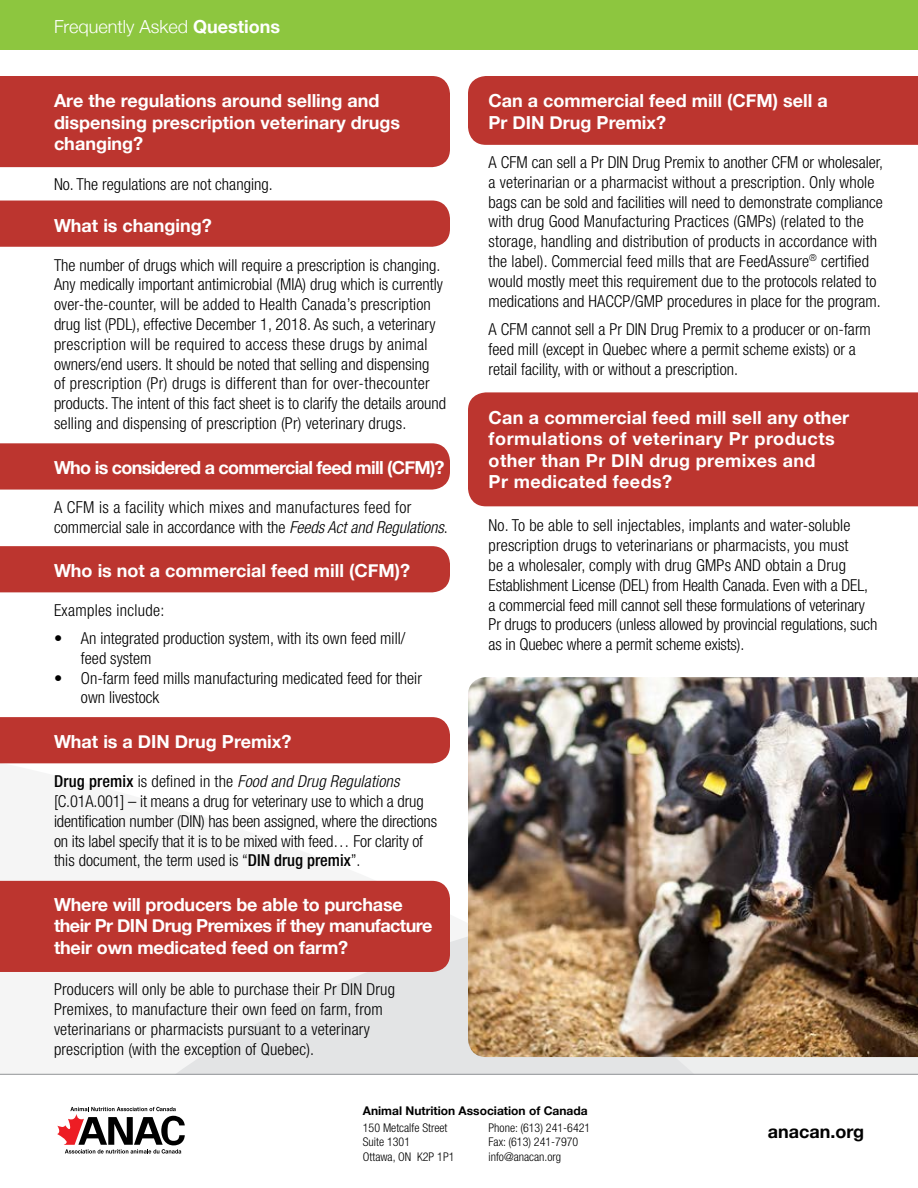
<style>
.page{position:relative;width:918px;height:1188px;background:#fff}
.page>*{position:absolute;margin:0;border:0;box-sizing:border-box;transform-origin:0 0}
.t1{font:700 18px/21.6px "Helvetica Neue";color:#fff}
.t2{font:700 18px/21.6px "Helvetica Neue";letter-spacing:.02em;color:#fff}
.t3{font:700 18px "Helvetica Neue";letter-spacing:-.04em;color:#fff}
.t4{font:300 18px "Helvetica Neue";color:#fff}
.t5{font:700 18px "Helvetica Neue";color:#000}
.t6{font:300 condensed 16.5px/19.8px "Helvetica Neue";color:#000}
.t7{font:300 condensed 16.5px/19.8px "Helvetica Neue";letter-spacing:.02em;color:#000}
.t8{font:300 condensed 12px/14.4px "Helvetica Neue";color:#000}
.t9{font:700 12px "Helvetica Neue";color:#000}
.s1{font-weight:700}
.s2{font-style:italic}
.s3{font-weight:500}
</style>
<div class="page">
<svg style="left:55px;top:880px;width:863px;height:194px"></svg>
<div style="left:0;top:0;width:918px;height:50px;background:#8dc63f"></div>
<div style="left:0;top:76px;width:450px;height:91px;background:#bc352f"></div>
<div style="left:468px;top:76px;width:450px;height:69px;background:#bc352f"></div>
<div style="left:468px;top:392px;width:450px;height:114px;background:#bc352f"></div>
<div style="left:0;top:443px;width:450px;height:47px;background:#bc352f"></div>
<div style="left:0;top:546px;width:450px;height:46px;background:#bc352f"></div>
<svg style="left:57px;top:1107px;width:128px;height:47px"></svg>
<hr style="left:0;top:1074px;width:918px;height:1px;background:#939598">
<div style="left:0;top:717px;width:450px;height:46px;background:#bc352f"></div>
<div style="left:0;top:201px;width:450px;height:46px;background:#bc352f"></div>
<div style="left:0;top:881px;width:450px;height:91px;background:#bc352f"></div>
<img style="left:468px;top:677px;width:450px;height:380px">
<p class="t4" style="left:54px;top:12px;width:228px">Frequently Asked <span class="s1">Questions</span></p>
<p class="t1" style="left:54px;top:90px;width:348px">Are the regulations around selling and dispensing prescription veterinary drugs changing?</p>
<p class="t6" style="left:54px;top:174px;width:220px">No. The regulations are not changing.</p>
<p class="t1" style="left:54px;top:215px;width:159px">What is changing?</p>
<p class="t6" style="left:54px;top:255px;width:394px">The number of drugs which will require a prescription is changing.<br>Any medically important antimicrobial (MIA) drug which is currently over-the-counter, will be added to Health Canada’s prescription drug list (PDL), effective December 1, 2018. As such, a veterinary prescription will be required to access these drugs by animal owners/end users. It should be noted that selling and dispensing<br>of prescription (Pr) drugs is different than for over-thecounter products. The intent of this fact sheet is to clarify the details around selling and dispensing of prescription (Pr) veterinary drugs.</p>
<p class="t3" style="left:54px;top:453px;width:392px">Who is considered a commercial feed mill (CFM)?</p>
<p class="t7" style="left:54px;top:497px;width:395px">A CFM is a facility which mixes and manufactures feed for commercial sale in accordance with the <span class="s2">Feeds Act and Regulations</span>.</p>
<p class="t1" style="left:54px;top:560px;width:358px">Who is not a commercial feed mill (CFM)?</p>
<p class="t7" style="left:54px;top:600px;width:112px">Examples include:</p>
<p class="t6" style="left:81px;top:628px;width:326px;text-indent:-27px">• An integrated production system, with its own feed mill/ feed system</p>
<p class="t6" style="left:81px;top:668px;width:342px;text-indent:-27px">• On-farm feed mills manufacturing medicated feed for their own livestock</p>
<p class="t1" style="left:54px;top:732px;width:239px">What is a DIN Drug Premix?</p>
<p class="t6" style="left:54px;top:771px;width:385px"><span class="s3">Drug premix</span> is defined in the <span class="s2">Food and Drug Regulations </span>[C.01A.001] – it means a drug for veterinary use to which a drug identification number (DIN) has been assigned, where the directions on its label specify that it is to be mixed with feed… For clarity of this document, the term used is “<span class="s3">DIN drug premix</span>”.</p>
<p class="t1" style="left:54px;top:894px;width:380px">Where will producers be able to purchase their Pr DIN Drug Premixes if they manufacture their own medicated feed on farm?</p>
<p class="t6" style="left:54px;top:979px;width:343px">Producers will only be able to purchase their Pr DIN Drug Premixes, to manufacture their own feed on farm, from veterinarians or pharmacists pursuant to a veterinary prescription (with the exception of Quebec).</p>
<p class="t1" style="left:489px;top:90px;width:341px">Can a commercial feed mill (CFM) sell a<br>Pr DIN Drug Premix?</p>
<p class="t6" style="left:489px;top:152px;width:396px">A CFM can sell a Pr DIN Drug Premix to another CFM or wholesaler, a veterinarian or a pharmacist without a prescription. Only whole bags can be sold and facilities will need to demonstrate compliance with drug Good Manufacturing Practices (GMPs) (related to the storage, handling and distribution of products in accordance with the label). Commercial feed mills that are FeedAssure<sup>®</sup> certified would mostly meet this requirement due to the protocols related to medications and HACCP/GMP procedures in place for the program.</p>
<p class="t6" style="left:489px;top:319px;width:384px">A CFM cannot sell a Pr DIN Drug Premix to a producer or on-farm feed mill (except in Quebec where a permit scheme exists) or a retail facility, with or without a prescription.</p>
<p class="t2" style="left:489px;top:407px;width:362px">Can a commercial feed mill sell any other formulations of veterinary Pr products other than Pr DIN drug premixes and<br>Pr medicated feeds?</p>
<p class="t6" style="left:489px;top:515px;width:390px">No. To be able to sell injectables, implants and water-soluble prescription drugs to veterinarians or pharmacists, you must<br>be a wholesaler, comply with drug GMPs AND obtain a Drug Establishment License (DEL) from Health Canada. Even with a DEL, a commercial feed mill cannot sell these formulations of veterinary Pr drugs to producers (unless allowed by provincial regulations, such as in Quebec where a permit scheme exists).</p>
<p class="t9" style="left:363px;top:1101px;width:226px">Animal Nutrition Association of Canada</p>
<p class="t8" style="left:363px;top:1120px;width:93px">150 Metcalfe Street<br>Suite 1301<br>Ottawa, ON K2P 1P1</p>
<p class="t8" style="left:489px;top:1120px;width:103px">Phone: (613) 241-6421<br>Fax: (613) 241-7970 info@anacan.org</p>
<p class="t5" style="left:768px;top:1118px;width:98px">anacan.org</p>
</div>
